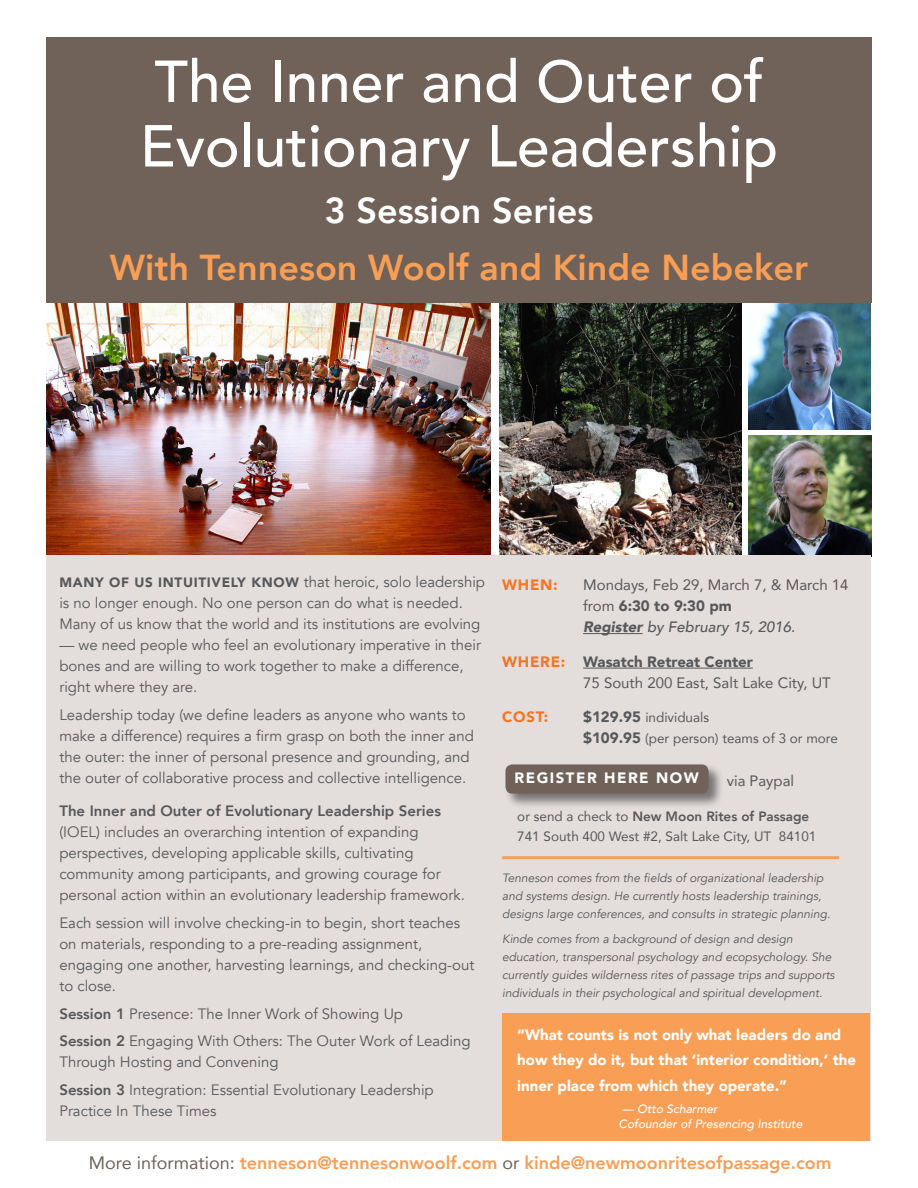
<style>
.page{position:relative;width:918px;height:1188px;background:#fff}
.page>*{position:absolute;margin:0;border:0;box-sizing:border-box;transform-origin:0 0}
.t1{font:500 58.5px "Avenir";color:#fff}
.t2{font:800 36px "Avenir";color:#f89e55}
.t3{font:800 36px "Avenir";color:#fff}
.t4{font:800 18px "Avenir";color:#f89e55}
.t5{font:15px/21px "Avenir";color:#57585a}
.t6{font:900 15px/25.5px "Avenir";color:#fff}
.t7{font:15px "Avenir";color:#57585a}
.t8{font:900 15px "Avenir";color:#57585a}
.t9{font:italic 500 15px "Avenir";color:#57585a}
.t10{font:900 15px "Avenir";letter-spacing:.1em;color:#fff}
.t11{font:900 15px "Avenir";letter-spacing:.05em;color:#f57523}
.t12{font:13.5px "Avenir";color:#57585a}
.t13{font:800 13.5px "Avenir";color:#57585a}
.t14{font:italic 12px/18px "Avenir";color:#57585a}
.t15{font:italic 500 12px "Avenir";color:#fff}
.s1{font-weight:900;font-size:13.5px}
.s2{font-weight:400}
.s3{font-weight:900}
.s4{font-weight:400;font-style:normal}
.s5{color:#f57523}
.s6{font-weight:900;font-size:15px}
.s7{font-weight:800}
.s8{font-weight:400;color:#716259}
</style>
<div class="page">
<img style="left:46px;top:302px;width:445px;height:253px">
<img style="left:499px;top:302px;width:243px;height:253px">
<img style="left:748px;top:302px;width:123px;height:128px">
<img style="left:748px;top:435px;width:123px;height:122px">
<div style="left:46px;top:555px;width:824px;height:585px;background:#e3dddc"></div>
<div style="left:46px;top:37px;width:826px;height:265px;background:#716259"></div>
<div style="left:502px;top:1013px;width:367px;height:127px;background:#f89e55"></div>
<hr style="left:583px;top:633px;width:60px;height:1px;background:#57585a">
<hr style="left:583px;top:668px;width:170px;height:1px;background:#57585a">
<div style="left:504px;top:763px;width:220px;height:46px;background:#231f20;opacity:.55"></div>
<div style="left:506px;top:764px;width:203px;height:30px;background:#716259;border-radius:7px"></div>
<hr style="left:502px;top:856px;width:337px;height:3px;background:#f89e55">
<p class="t1" style="left:154px;top:31px;width:611px">The Inner and Outer of</p>
<p class="t1" style="left:140px;top:96px;width:640px">Evolutionary Leadership</p>
<p class="t3" style="left:324px;top:183px;width:271px">3 Session Series</p>
<p class="t2" style="left:110px;top:239px;width:700px">With Tenneson Woolf and Kinde Nebeker</p>
<p class="t5" style="left:59px;top:571px;width:427px"><span class="s1">MANY OF US INTUITIVELY KNOW</span> that heroic, solo leadership is no longer enough. No one person can do what is needed.<br>Many of us know that the world and its institutions are evolving</p>
<p class="t5" style="left:59px;top:634px;width:423px">— we need people who feel an evolutionary imperative in their bones and are willing to work together to make a difference, right where they are.</p>
<p class="t5" style="left:59px;top:704px;width:416px">Leadership today (we define leaders as anyone who wants to make a difference) requires a firm grasp on both the inner and the outer: the inner of personal presence and grounding, and the outer of collaborative process and collective intelligence.</p>
<p class="t11" style="left:502px;top:572px;width:57px">WHEN:</p>
<p class="t7" style="left:583px;top:573px;width:267px">Mondays, Feb 29, March 7, &amp; March 14</p>
<p class="t8" style="left:583px;top:593px;width:150px"><span class="s2">from</span> 6:30 to 9:30 pm</p>
<p class="t9" style="left:583px;top:618px;width:214px"><span class="s3">Register</span> by February 15, 2016<span class="s4">.</span></p>
<p class="t8" style="left:502px;top:649px;width:252px"><span class="s5">WHERE:</span> Wasatch Retreat Center</p>
<p class="t7" style="left:583px;top:671px;width:249px">75 South 200 East, Salt Lake City, UT</p>
<p class="t11" style="left:502px;top:704px;width:48px">COST:</p>
<p class="t12" style="left:583px;top:707px;width:127px"><span class="s6">$129.95</span> individuals</p>
<p class="t12" style="left:583px;top:728px;width:256px"><span class="s6">$109.95</span> (per person) teams of 3 or more</p>
<p class="t10" style="left:515px;top:765px;width:186px">REGISTER HERE NOW</p>
<p class="t7" style="left:727px;top:769px;width:69px">via Paypal</p>
<p class="t13" style="left:517px;top:806px;width:294px"><span class="s2">or send a check to</span> New Moon Rites of Passage</p>
<p class="t12" style="left:517px;top:825px;width:301px">741 South 400 West #2, Salt Lake City, UT 84101</p>
<p class="t5" style="left:59px;top:801px;width:407px"><span class="s7">The Inner and Outer of Evolutionary Leadership Series </span>(IOEL) includes an overarching intention of expanding perspectives, developing applicable skills, cultivating community among participants, and growing courage for personal action within an evolutionary leadership framework.</p>
<p class="t5" style="left:59px;top:912px;width:417px">Each session will involve checking-in to begin, short teaches on materials, responding to a pre-reading assignment, engaging one another, harvesting learnings, and checking-out to close.</p>
<p class="t5" style="left:59px;top:1003px;width:345px"><span class="s7">Session 1</span> Presence: The Inner Work of Showing Up</p>
<p class="t5" style="left:59px;top:1031px;width:413px"><span class="s7">Session 2</span> Engaging With Others: The Outer Work of Leading<br>Through Hosting and Convening</p>
<p class="t5" style="left:59px;top:1080px;width:376px"><span class="s7">Session 3</span> Integration: Essential Evolutionary Leadership<br>Practice In These Times</p>
<p class="t4" style="left:89px;top:1149px;width:744px"><span class="s8">More information:</span> tenneson@tennesonwoolf.com <span class="s8">or</span> kinde@newmoonritesofpassage.com</p>
<p class="t14" style="left:502px;top:870px;width:330px">Tenneson comes from the fields of organizational leadership and systems design. He currently hosts leadership trainings, designs large conferences, and consults in strategic planning.</p>
<p class="t14" style="left:502px;top:930px;width:334px">Kinde comes from a background of design and design education, transpersonal psychology and ecopsychology. She currently guides wilderness rites of passage trips and supports individuals in their psychological and spiritual development.</p>
<p class="t6" style="left:517px;top:1021px;width:340px">“What counts is not only what leaders do and how they do it, but that ‘interior condition,’ the inner place from which they operate.”</p>
<p class="t15" style="left:622px;top:1101px;width:97px">— Otto Scharmer</p>
<p class="t15" style="left:619px;top:1116px;width:185px">Cofounder of Presencing Institute</p>
</div>
